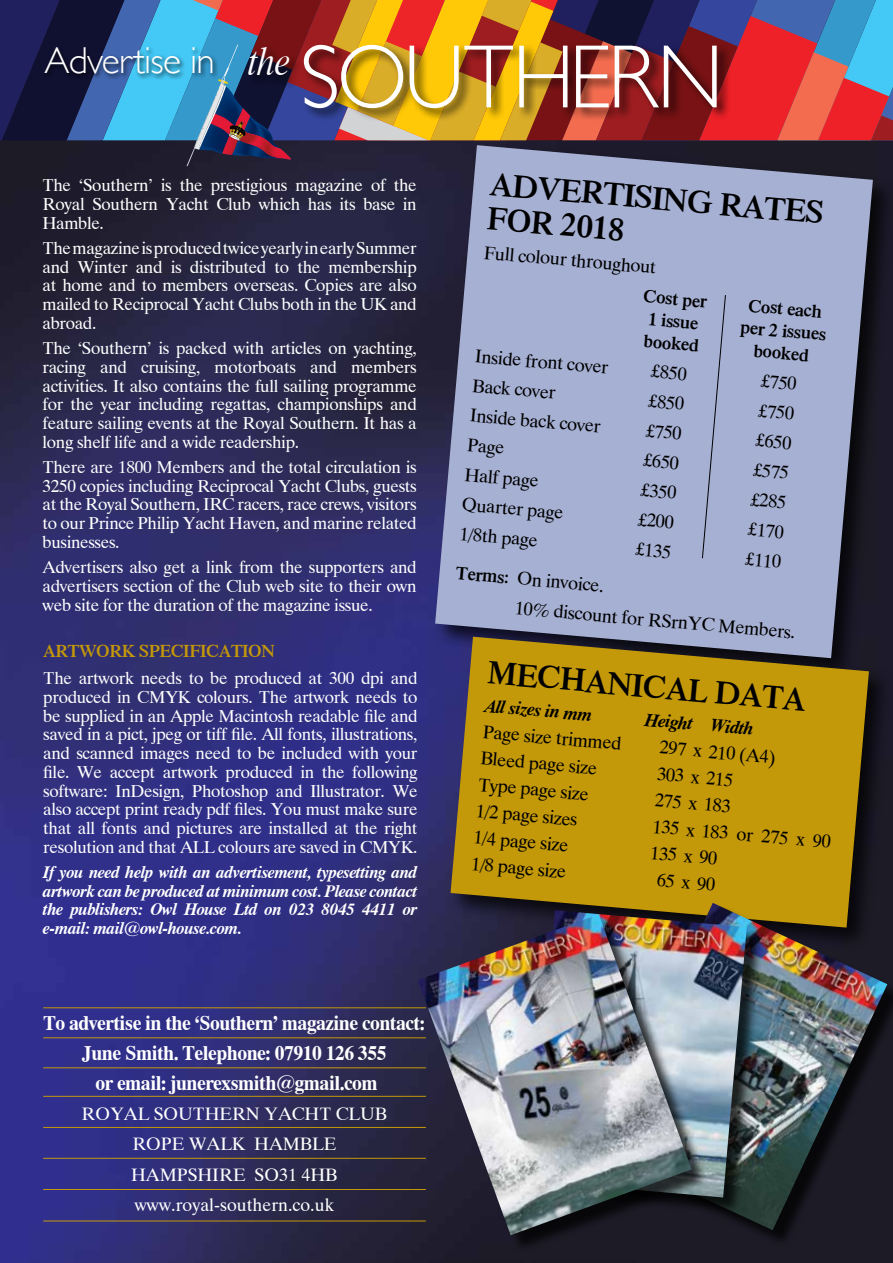
<style>
.page{position:relative;width:893px;height:1263px;background:#fff}
.page>*{position:absolute;margin:0;border:0;box-sizing:border-box;transform-origin:0 0}
.t1{font:300 90.45px "Gill Sans";letter-spacing:-.04em;color:#fff;scale:.95 1}
.t2{font:300 37.5px "Gill Sans";letter-spacing:-.02em;color:#fff}
.t3{font:600 33px/34.5px "Dutch 801 BT";color:#000}
.t4{font:700 20.7px/30px "Dutch 801 BT";letter-spacing:-.025em;color:#fff;text-align:center;scale:.95 1}
.t5{font:18.45px/29.7px "Dutch 801 BT";color:#000}
.t6{font:600 18.45px "Dutch 801 BT";color:#000}
.t7{font:italic 700 18.45px "Dutch 801 BT";color:#000}
.t8{font:18px/30px "Dutch 801 BT";color:#fff;text-align:center}
.t9{font:600 18px "Dutch 801 BT";letter-spacing:-.02em;color:#c39809}
.t10{font:17.25px/18.8px "Dutch 801 BT";letter-spacing:-.02em;color:#fff;text-align:justify}
.t11{font:italic 700 17.25px/18.8px "Dutch 801 BT";letter-spacing:-.02em;color:#fff;text-align:justify}
.s1{font-family:"Dutch 801 BT Italic Headline";font-weight:400}
.s2{font-weight:600}
</style>
<div class="page">
<img style="left:0;top:166px;width:893px;height:1097px">
<div style="left:432px;top:142px;width:461px;height:540px;background:#000;opacity:.75"></div>
<svg style="left:435px;top:166px;width:438px;height:492px;background:#98a0c2"></svg>
<div style="left:447px;top:633px;width:446px;height:318px;background:#000;opacity:.75"></div>
<svg style="left:451px;top:637px;width:418px;height:277px;background:#b18b11"></svg>
<hr style="left:43px;top:1096px;width:383px;height:1px;background:#c39809">
<hr style="left:43px;top:1127px;width:383px;height:1px;background:#c39809">
<hr style="left:43px;top:1158px;width:383px;height:1px;background:#c39809">
<hr style="left:43px;top:1189px;width:383px;height:1px;background:#c39809">
<svg style="left:702px;top:294px;width:24px;height:265px;background:#9fa8ca"></svg>
<hr style="left:43px;top:1067px;width:383px;height:1px;background:#c39809">
<hr style="left:43px;top:1037px;width:383px;height:1px;background:#c39809">
<hr style="left:43px;top:1007px;width:383px;height:1px;background:#c39809">
<svg style="left:0;top:0;width:893px;height:166px;background:#76514e"></svg>
<div style="left:43px;top:46px;width:176px;height:34px;background:#000;opacity:.75"></div>
<div style="left:247px;top:45px;width:56px;height:44px;background:#000;opacity:.75"></div>
<div style="left:601px;top:906px;width:292px;height:342px;background:#000;opacity:.75"></div>
<img style="left:598px;top:903px;width:289px;height:327px">
<hr style="left:43px;top:1221px;width:383px;height:1px;background:#c39809">
<div style="left:534px;top:913px;width:231px;height:302px;background:#000;opacity:.75"></div>
<img style="left:531px;top:910px;width:216px;height:287px">
<div style="left:421px;top:917px;width:288px;height:336px;background:#000;opacity:.75"></div>
<img style="left:418px;top:914px;width:274px;height:321px">
<h2 class="t2" style="left:44px;top:31px;width:248px">Advertise in <span class="s1">the</span></h2>
<h1 class="t1" style="left:300px;top:6px;width:447px">SOUTHERN</h1>
<p class="t10" style="left:43px;top:176px;width:376px">The ‘Southern’ is the prestigious magazine of the Royal Southern Yacht Club which has its base in Hamble.</p>
<p class="t10" style="left:43px;top:238px;width:376px">The magazine is produced twice yearly in early Summer and Winter and is distributed to the membership at home and to members overseas. Copies are also mailed to Reciprocal Yacht Clubs both in the UK and abroad.</p>
<p class="t10" style="left:43px;top:338px;width:376px">The ‘Southern’ is packed with articles on yachting, racing and cruising, motorboats and members activities. It also contains the full sailing programme for the year including regattas, championships and feature sailing events at the Royal Southern. It has a long shelf life and a wide readership.</p>
<p class="t10" style="left:43px;top:457px;width:376px">There are 1800 Members and the total circulation is 3250 copies including Reciprocal Yacht Clubs, guests at the Royal Southern, IRC racers, race crews, visitors to our Prince Philip Yacht Haven, and marine related businesses.</p>
<p class="t10" style="left:43px;top:558px;width:376px">Advertisers also get a link from the supporters and advertisers section of the Club web site to their own web site for the duration of the magazine issue.</p>
<p class="t9" style="left:43px;top:639px;width:233px">ARTWORK SPECIFICATION</p>
<p class="t10" style="left:43px;top:669px;width:376px">The artwork needs to be produced at 300 dpi and produced in CMYK colours. The artwork needs to be supplied in an Apple Macintosh readable file and saved in a pict, jpeg or tiff file. All fonts, illustrations, and scanned images need to be included with your file. We accept artwork produced in the following software: InDesign, Photoshop and Illustrator. We also accept print ready pdf files. You must make sure that all fonts and pictures are installed at the right resolution and that ALL colours are saved in CMYK.</p>
<p class="t11" style="left:43px;top:862px;width:376px">If you need help with an advertisement, typesetting and artwork can be produced at minimum cost. Please contact the publishers: Owl House Ltd on 023 8045 4411 or e-mail: mail@owl-house.com.</p>
<p class="t4" style="left:44px;top:1008px;width:403px">To advertise in the ‘Southern’ magazine contact:<br>June Smith. Telephone: 07910 126 355<br>or email: junerexsmith@gmail.com</p>
<p class="t8" style="left:82px;top:1099px;width:307px">ROYAL SOUTHERN YACHT CLUB<br>ROPE WALK HAMBLE<br>HAMPSHIRE SO31 4HB www.royal-southern.co.uk</p>
<h3 class="t3" style="left:492px;top:165px;width:336px;rotate:5deg">ADVERTISING RATES<br>FOR 2018</h3>
<p class="t5" style="left:485px;top:237px;width:174px;rotate:5deg">Full colour throughout</p>
<p class="t6" style="left:644px;top:285px;width:66px;rotate:5deg">Cost per</p>
<p class="t6" style="left:749px;top:294px;width:76px;rotate:5deg">Cost each</p>
<p class="t6" style="left:649px;top:307px;width:52px;rotate:5deg">1 issue</p>
<p class="t6" style="left:741px;top:315px;width:88px;rotate:5deg">per 2 issues</p>
<p class="t6" style="left:645px;top:329px;width:57px;rotate:5deg">booked</p>
<p class="t6" style="left:755px;top:339px;width:57px;rotate:5deg">booked</p>
<p class="t5" style="left:476px;top:341px;width:135px;rotate:5deg">Inside front cover</p>
<p class="t5" style="left:652px;top:356px;width:37px;rotate:5deg">£850</p>
<p class="t5" style="left:474px;top:370px;width:85px;rotate:5deg">Back cover</p>
<p class="t5" style="left:762px;top:366px;width:37px;rotate:5deg">£750</p>
<p class="t5" style="left:650px;top:386px;width:37px;rotate:5deg">£850</p>
<p class="t5" style="left:760px;top:395px;width:37px;rotate:5deg">£750</p>
<p class="t5" style="left:471px;top:400px;width:133px;rotate:5deg">Inside back cover</p>
<p class="t5" style="left:647px;top:415px;width:37px;rotate:5deg">£750</p>
<p class="t5" style="left:469px;top:430px;width:39px;rotate:5deg">Page</p>
<p class="t5" style="left:757px;top:425px;width:37px;rotate:5deg">£650</p>
<p class="t5" style="left:645px;top:445px;width:37px;rotate:5deg">£650</p>
<p class="t5" style="left:466px;top:459px;width:76px;rotate:5deg">Half page</p>
<p class="t5" style="left:754px;top:455px;width:37px;rotate:5deg">£575</p>
<p class="t5" style="left:642px;top:475px;width:37px;rotate:5deg">£350</p>
<p class="t5" style="left:463px;top:489px;width:103px;rotate:5deg">Quarter page</p>
<p class="t5" style="left:752px;top:484px;width:37px;rotate:5deg">£285</p>
<p class="t5" style="left:639px;top:504px;width:37px;rotate:5deg">£200</p>
<p class="t5" style="left:749px;top:514px;width:37px;rotate:5deg">£170</p>
<p class="t5" style="left:461px;top:519px;width:80px;rotate:5deg">1/8th page</p>
<p class="t5" style="left:637px;top:534px;width:37px;rotate:5deg">£135</p>
<p class="t5" style="left:747px;top:544px;width:37px;rotate:5deg">£110</p>
<p class="t5" style="left:519px;top:563px;width:283px;text-indent:-62px;rotate:5deg"><span class="s2">Terms:</span> On invoice.<br>10% discount for RSrnYC Members.</p>
<h3 class="t3" style="left:490px;top:654px;width:320px;rotate:5deg">MECHANICAL DATA</h3>
<p class="t7" style="left:486px;top:694px;width:109px;rotate:5deg">All sizes in mm</p>
<p class="t7" style="left:646px;top:708px;width:111px;rotate:5deg">Height Width</p>
<p class="t5" style="left:484px;top:717px;width:140px;rotate:5deg">Page size trimmed</p>
<p class="t5" style="left:661px;top:732px;width:118px;rotate:5deg">297 x 210 (A4)</p>
<p class="t5" style="left:482px;top:743px;width:118px;rotate:5deg">Bleed page size</p>
<p class="t5" style="left:659px;top:758px;width:78px;rotate:5deg">303 x 215</p>
<p class="t5" style="left:480px;top:769px;width:112px;rotate:5deg">Type page size</p>
<p class="t5" style="left:656px;top:785px;width:78px;rotate:5deg">275 x 183</p>
<p class="t5" style="left:477px;top:796px;width:103px;rotate:5deg">1/2 page sizes</p>
<p class="t5" style="left:654px;top:811px;width:180px;rotate:5deg">135 x 183 or 275 x 90</p>
<p class="t5" style="left:475px;top:822px;width:97px;rotate:5deg">1/4 page size</p>
<p class="t5" style="left:652px;top:838px;width:69px;rotate:5deg">135 x 90</p>
<p class="t5" style="left:473px;top:848px;width:97px;rotate:5deg">1/8 page size</p>
<p class="t5" style="left:658px;top:865px;width:60px;rotate:5deg">65 x 90</p>
</div>
